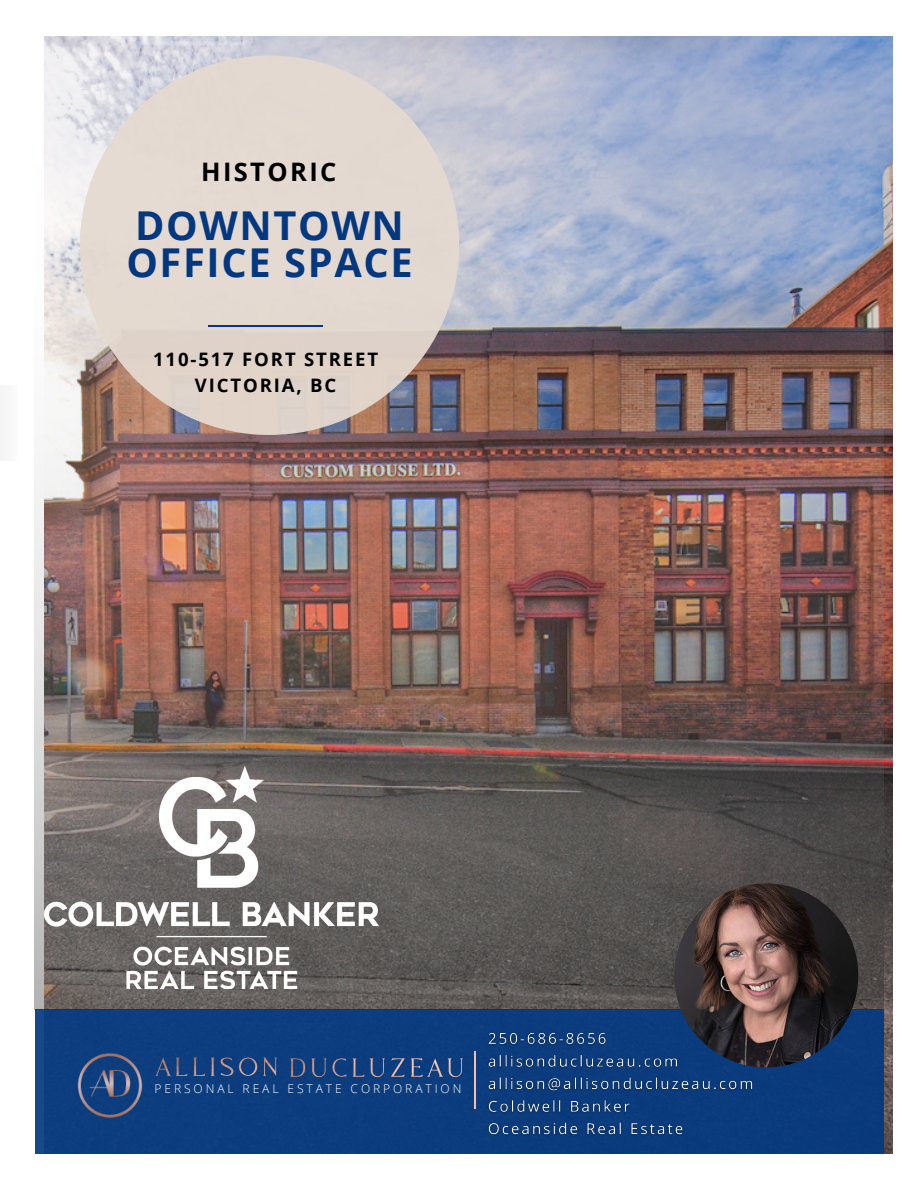
<style>
.page{position:relative;width:918px;height:1188px;background:#fff}
.page>*{position:absolute;margin:0;border:0;box-sizing:border-box;transform-origin:0 0}
.t1{font:700 39.75px/37.2px "Open Sans";letter-spacing:.04em;color:#023880}
.t2{font:700 25.5px "Open Sans";letter-spacing:.095em;color:#000}
.t3{font:700 18.6px "Open Sans";letter-spacing:.1em;color:#000}
.t4{font:300 12px "Open Sans";letter-spacing:.24em;color:#fff}
</style>
<div class="page">
<img style="left:0;top:386px;width:1px;height:74px">
<img style="left:45px;top:37px;width:848px;height:1117px">
<div style="left:35px;top:1009px;width:849px;height:144px;background:#0c3c7e"></div>
<img style="left:35px;top:161px;width:848px;height:849px">
<img style="left:674px;top:883px;width:184px;height:184px;border-radius:50%">
<div style="left:80px;top:56px;width:379px;height:379px;background:#e5dad0;border-radius:50%"></div>
<hr style="left:266px;top:325px;width:57px;height:2px;background:#023880">
<hr style="left:209px;top:325px;width:57px;height:2px;background:#023880">
<hr style="left:474px;top:1051px;width:1px;height:57px;background:#f2c1ae">
<img style="left:77px;top:1053px;width:66px;height:65px">
<img style="left:155px;top:1057px;width:122px;height:19px">
<img style="left:290px;top:1058px;width:173px;height:20px">
<img style="left:45px;top:766px;width:334px;height:222px">
<img style="left:488px;top:1028px;width:269px;height:108px">
<p class="t2" style="left:201px;top:154px;width:137px">HISTORIC</p>
<p class="t1" style="left:126px;top:206px;width:288px">DOWNTOWN<br>OFFICE SPACE</p>
<p class="t3" style="left:153px;top:346px;width:226px">110-517 FORT STREET</p>
<p class="t3" style="left:195px;top:372px;width:143px">VICTORIA, BC</p>
<p class="t4" style="left:155px;top:1081px;width:308px">PERSONAL REAL ESTATE CORPORATION</p>
</div>
